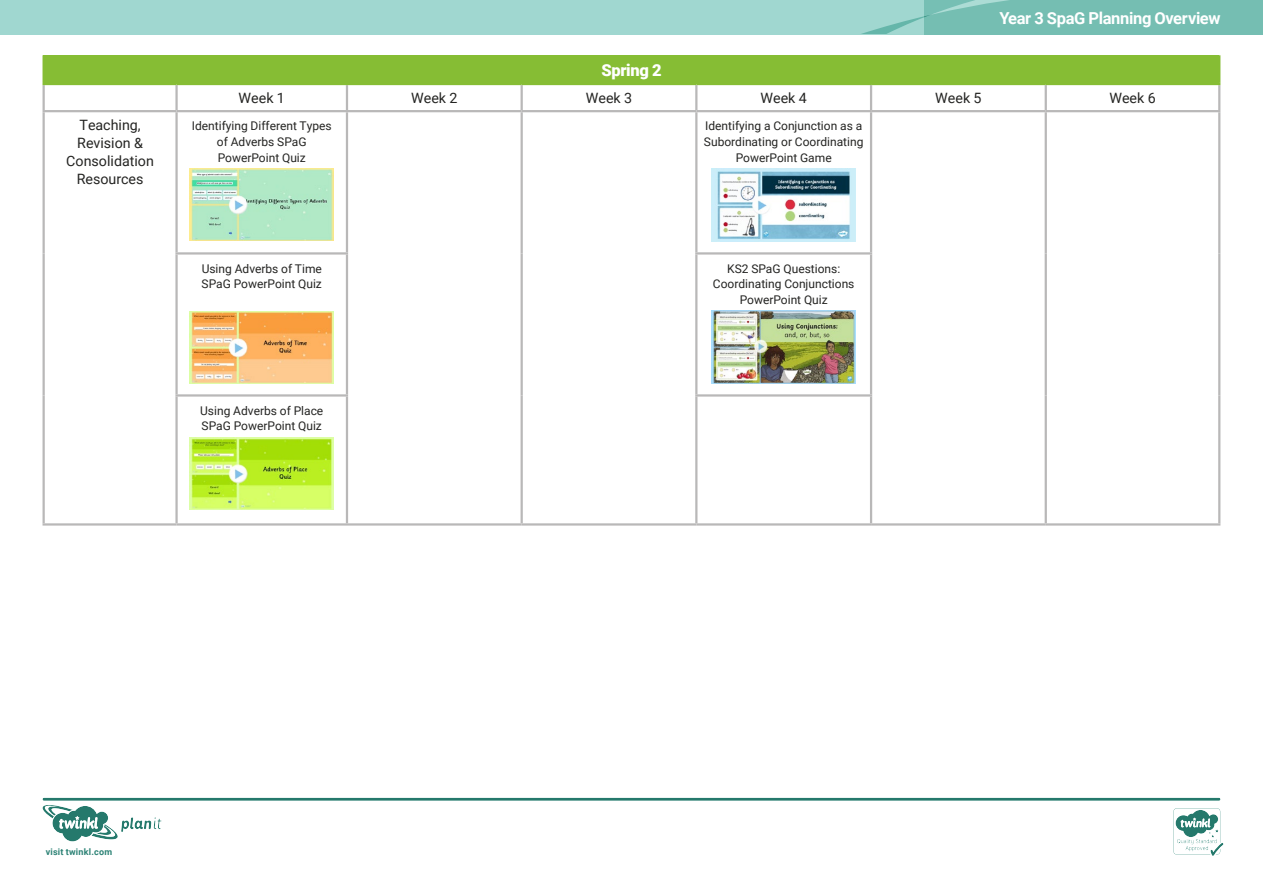
<style>
.page{position:relative;width:1263px;height:893px;background:#fff}
.page>*{position:absolute;margin:0;border:0;box-sizing:border-box;transform-origin:0 0}
.t1{font:700 16.5px "Roboto";letter-spacing:-.02em;color:#fff}
.Table_Headings{font:900 16.5px "Roboto";letter-spacing:-.02em;color:#fff}
.Subheadings{font:14.25px/18px "Roboto";color:#242422;text-align:center}
.Resources_text{font:12px/15.8px "Roboto";color:#242422;text-align:center}
.t2{font:700 9px "Roboto";letter-spacing:.025em;color:#2c8275}
</style>
<div class="page">
<div style="left:44px;top:55px;width:1175px;height:29px;background:#86bd34"></div>
<hr style="left:177px;top:110px;width:170px;height:2px;background:#b9b8b8">
<hr style="left:347px;top:110px;width:175px;height:2px;background:#b9b8b8">
<hr style="left:522px;top:110px;width:174px;height:2px;background:#b9b8b8">
<hr style="left:696px;top:110px;width:175px;height:2px;background:#b9b8b8">
<hr style="left:871px;top:110px;width:175px;height:2px;background:#b9b8b8">
<hr style="left:1046px;top:110px;width:174px;height:2px;background:#b9b8b8">
<hr style="left:175px;top:252px;width:173px;height:3px;background:#b9b8b8">
<hr style="left:695px;top:252px;width:177px;height:3px;background:#b9b8b8">
<hr style="left:175px;top:394px;width:173px;height:3px;background:#b9b8b8">
<hr style="left:695px;top:394px;width:177px;height:3px;background:#b9b8b8">
<hr style="left:346px;top:85px;width:2px;height:25px;background:#b9b8b8">
<hr style="left:520px;top:85px;width:3px;height:25px;background:#b9b8b8">
<hr style="left:695px;top:85px;width:2px;height:25px;background:#b9b8b8">
<hr style="left:870px;top:85px;width:2px;height:25px;background:#b9b8b8">
<hr style="left:1045px;top:85px;width:2px;height:25px;background:#b9b8b8">
<hr style="left:1218px;top:85px;width:2px;height:25px;background:#b9b8b8">
<hr style="left:43px;top:85px;width:2px;height:25px;background:#b9b8b8">
<hr style="left:175px;top:85px;width:3px;height:25px;background:#b9b8b8">
<hr style="left:43px;top:110px;width:134px;height:2px;background:#b9b8b8">
<hr style="left:43px;top:112px;width:2px;height:141px;background:#b9b8b8">
<hr style="left:175px;top:112px;width:3px;height:140px;background:#b9b8b8">
<hr style="left:346px;top:112px;width:2px;height:140px;background:#b9b8b8">
<hr style="left:520px;top:112px;width:3px;height:141px;background:#b9b8b8">
<hr style="left:695px;top:112px;width:2px;height:140px;background:#b9b8b8">
<hr style="left:870px;top:112px;width:2px;height:140px;background:#b9b8b8">
<hr style="left:1045px;top:112px;width:2px;height:141px;background:#b9b8b8">
<hr style="left:1218px;top:112px;width:2px;height:141px;background:#b9b8b8">
<hr style="left:43px;top:253px;width:2px;height:142px;background:#b9b8b8">
<hr style="left:175px;top:255px;width:3px;height:139px;background:#b9b8b8">
<hr style="left:346px;top:255px;width:2px;height:139px;background:#b9b8b8">
<hr style="left:520px;top:253px;width:3px;height:142px;background:#b9b8b8">
<hr style="left:695px;top:255px;width:2px;height:139px;background:#b9b8b8">
<hr style="left:870px;top:255px;width:2px;height:139px;background:#b9b8b8">
<hr style="left:1045px;top:253px;width:2px;height:142px;background:#b9b8b8">
<hr style="left:1218px;top:253px;width:2px;height:142px;background:#b9b8b8">
<hr style="left:43px;top:395px;width:2px;height:128px;background:#b9b8b8">
<hr style="left:175px;top:397px;width:3px;height:126px;background:#b9b8b8">
<hr style="left:346px;top:397px;width:2px;height:126px;background:#b9b8b8">
<hr style="left:520px;top:395px;width:3px;height:128px;background:#b9b8b8">
<hr style="left:695px;top:397px;width:2px;height:126px;background:#b9b8b8">
<hr style="left:870px;top:397px;width:2px;height:126px;background:#b9b8b8">
<hr style="left:1045px;top:395px;width:2px;height:128px;background:#b9b8b8">
<hr style="left:1218px;top:395px;width:2px;height:128px;background:#b9b8b8">
<hr style="left:43px;top:523px;width:134px;height:3px;background:#b9b8b8">
<hr style="left:43px;top:55px;width:2px;height:28px;background:#86bd34">
<hr style="left:1218px;top:55px;width:2px;height:28px;background:#86bd34">
<hr style="left:43px;top:83px;width:134px;height:2px;background:#86bd34">
<hr style="left:177px;top:83px;width:170px;height:2px;background:#86bd34">
<hr style="left:347px;top:83px;width:175px;height:2px;background:#86bd34">
<hr style="left:522px;top:83px;width:174px;height:2px;background:#86bd34">
<hr style="left:696px;top:83px;width:175px;height:2px;background:#86bd34">
<hr style="left:871px;top:83px;width:175px;height:2px;background:#86bd34">
<hr style="left:1046px;top:83px;width:174px;height:2px;background:#86bd34">
<hr style="left:177px;top:523px;width:170px;height:3px;background:#b9b8b8">
<hr style="left:347px;top:523px;width:175px;height:3px;background:#b9b8b8">
<hr style="left:522px;top:523px;width:174px;height:3px;background:#b9b8b8">
<hr style="left:696px;top:523px;width:175px;height:3px;background:#b9b8b8">
<hr style="left:871px;top:523px;width:175px;height:3px;background:#b9b8b8">
<hr style="left:1046px;top:523px;width:174px;height:3px;background:#b9b8b8">
<img style="left:190px;top:169px;width:144px;height:72px">
<img style="left:712px;top:169px;width:144px;height:72px">
<img style="left:190px;top:311px;width:144px;height:72px">
<img style="left:712px;top:311px;width:144px;height:72px">
<img style="left:190px;top:438px;width:144px;height:72px">
<div style="left:41px;top:795px;width:1183px;height:62px;background:#a0d7d0;opacity:.4"></div>
<div style="left:0;top:0;width:1263px;height:35px;background:#a0d7d0"></div>
<svg style="left:861px;top:0;width:402px;height:34px"></svg>
<p class="Table_Headings" style="left:601px;top:58px;width:62px">Spring 2</p>
<h1 class="t1" style="left:999px;top:7px;width:223px">Year 3 SpaG Planning Overview</h1>
<p class="Subheadings" style="left:239px;top:88px;width:48px">Week 1</p>
<p class="Subheadings" style="left:411px;top:88px;width:48px">Week 2</p>
<p class="Subheadings" style="left:586px;top:88px;width:48px">Week 3</p>
<p class="Subheadings" style="left:760px;top:88px;width:48px">Week 4</p>
<p class="Subheadings" style="left:935px;top:88px;width:48px">Week 5</p>
<p class="Subheadings" style="left:1109px;top:88px;width:48px">Week 6</p>
<p class="Subheadings" style="left:66px;top:115px;width:89px">Teaching,<br>Revision &amp;<br>Consolidation<br>Resources</p>
<p class="Resources_text" style="left:192px;top:118px;width:141px">Identifying Different Types of Adverbs SPaG<br>PowerPoint Quiz</p>
<p class="Resources_text" style="left:704px;top:118px;width:161px">Identifying a Conjunction as a<br>Subordinating or Coordinating<br>PowerPoint Game</p>
<p class="Resources_text" style="left:202px;top:260px;width:122px;text-align:left">Using Adverbs of Time<br>SPaG PowerPoint Quiz</p>
<p class="Resources_text" style="left:713px;top:260px;width:143px">KS2 SPaG Questions:<br>Coordinating Conjunctions<br>PowerPoint Quiz</p>
<p class="Resources_text" style="left:200px;top:402px;width:125px;text-align:left">Using Adverbs of Place<br>SPaG PowerPoint Quiz</p>
<p class="t2" style="left:46px;top:845px;width:68px">visit twinkl.com</p>
</div>
